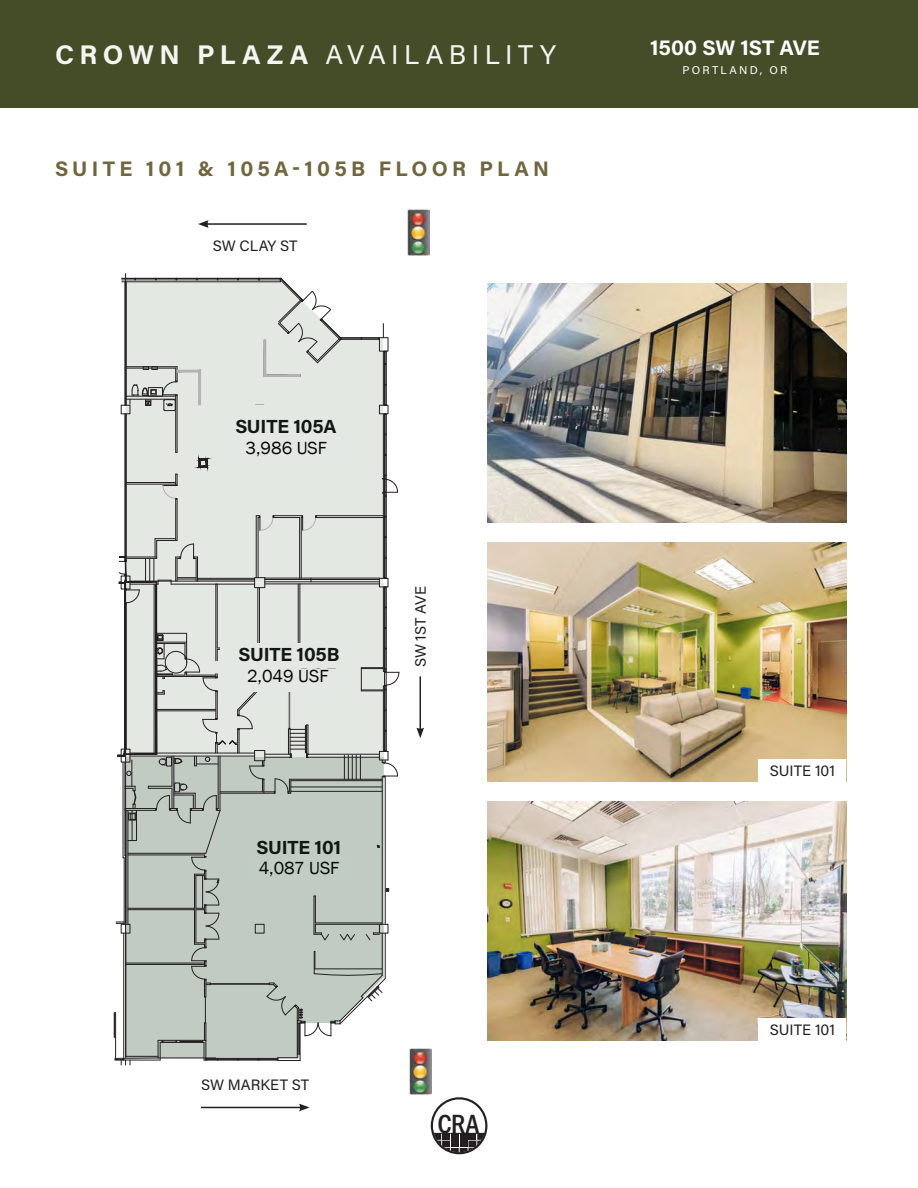
<style>
.page{position:relative;width:918px;height:1188px;background:#fff}
.page>*{position:absolute;margin:0;border:0;box-sizing:border-box;transform-origin:0 0}
.t1{font:500 condensed 27.3px "Franklin Gothic";color:#231f20}
.t2{font:27px "Acumin Pro";letter-spacing:.2em;color:#f5f6f1}
.t3{font:700 21px "Acumin Pro";letter-spacing:.2em;color:#71653e}
.t4{font:700 21px "Acumin Pro";color:#fff}
.t5{font:700 18.9px "Acumin Pro";letter-spacing:-.01em;color:#111713}
.t6{font:300 18.9px "Acumin Pro";letter-spacing:.075em;color:#111713}
.t7{font:18px "Franklin Gothic";color:#040503}
.t8{font:15px "Acumin Pro";color:#231f20}
.t9{font:11.25px "Acumin Pro";letter-spacing:.2em;color:#fff}
.s1{font-weight:700}
.s2{font-size:27px}
</style>
<div class="page">
<svg style="left:114px;top:273px;width:286px;height:792px;background:#d0d5d0"></svg>
<div style="left:243px;top:472px;width:131px;height:27px;background:#e3e8e3"></div>
<div style="left:206px;top:406px;width:131px;height:26px;background:#e3e8e3"></div>
<div style="left:220px;top:643px;width:131px;height:27px;background:#e3e8e3"></div>
<img style="left:487px;top:801px;width:359px;height:239px">
<img style="left:487px;top:543px;width:359px;height:239px">
<img style="left:487px;top:284px;width:359px;height:239px">
<svg style="left:431px;top:1097px;width:56px;height:57px"></svg>
<div style="left:0;top:0;width:918px;height:108px;background:#454c28"></div>
<hr style="left:206px;top:223px;width:101px;height:2px;background:#231f20">
<svg style="left:198px;top:220px;width:11px;height:8px"></svg>
<hr style="left:201px;top:1107px;width:100px;height:1px;background:#231f20">
<svg style="left:299px;top:1104px;width:11px;height:7px"></svg>
<div style="left:759px;top:1018px;width:87px;height:22px;background:#fff"></div>
<div style="left:759px;top:759px;width:87px;height:23px;background:#fff"></div>
<div style="left:235px;top:438px;width:105px;height:23px;background:#e4e8e4"></div>
<div style="left:235px;top:669px;width:105px;height:23px;background:#e4e8e4"></div>
<div style="left:247px;top:857px;width:105px;height:23px;background:#c1ccc2"></div>
<img style="left:408px;top:210px;width:21px;height:45px">
<img style="left:409px;top:1049px;width:22px;height:45px">
<hr style="left:420px;top:676px;width:1px;height:54px;background:#231f20">
<svg style="left:416px;top:728px;width:8px;height:10px"></svg>
<h2 class="t2" style="left:55px;top:36px;width:503px"><span class="s1">CROWN PLAZA</span> AVAILABILITY</h2>
<h3 class="t4" style="left:650px;top:33px;width:171px">1500 SW 1ST AVE</h3>
<p class="t9" style="left:682px;top:62px;width:107px">PORTLAND, OR</p>
<h3 class="t3" style="left:55px;top:154px;width:495px">SUITE 101 &amp; 105A-105B FLOOR PLAN</h3>
<p class="t8" style="left:213px;top:235px;width:86px">SW CLAY ST</p>
<p class="t5" style="left:235px;top:413px;width:103px">SUITE 105A</p>
<p class="t6" style="left:239px;top:434px;width:96px">3,986 RSF</p>
<p class="t7" style="left:246px;top:437px;width:83px">3,986 USF</p>
<p class="t5" style="left:239px;top:641px;width:102px">SUITE 105B</p>
<p class="t6" style="left:242px;top:663px;width:96px">2,049 RSF</p>
<p class="t7" style="left:247px;top:665px;width:83px">2,049 USF</p>
<p class="t5" style="left:257px;top:834px;width:86px">SUITE 101</p>
<p class="t6" style="left:253px;top:856px;width:94px">4,087 RSF</p>
<p class="t7" style="left:259px;top:857px;width:82px">4,087 USF</p>
<p class="t8" style="left:410px;top:667px;width:83px;rotate:-90deg">SW 1ST AVE</p>
<p class="t8" style="left:201px;top:1074px;width:110px">SW MARKET ST</p>
<h1 class="t1" style="left:438px;top:1106px;width:43px"><span class="s2">C</span>RA</h1>
<p class="t8" style="left:770px;top:760px;width:67px">SUITE 101</p>
<p class="t8" style="left:770px;top:1019px;width:67px">SUITE 101</p>
</div>
